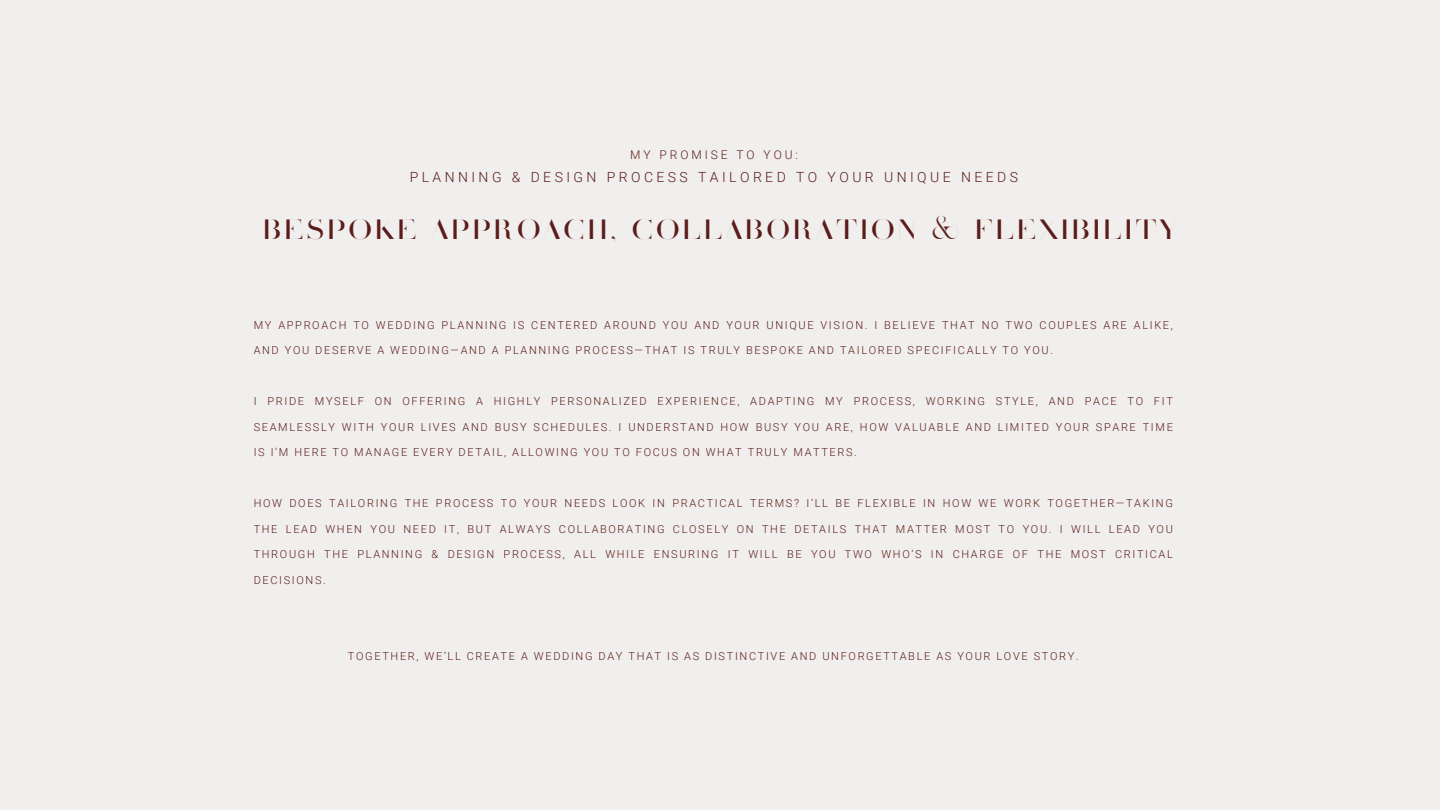
<style>
.page{position:relative;width:1440px;height:810px;background:#f1efed}
.page>*{position:absolute;margin:0;border:0;box-sizing:border-box;transform-origin:0 0}
.t1{font:28px "Sage";letter-spacing:.11em;color:#5b1c1b}
.t2{font:300 14px "Roboto";letter-spacing:.245em;color:#5b1c1b}
.t3{font:300 12px "Roboto";letter-spacing:.245em;color:#5b1c1b}
.t4{font:300 11px "Roboto";letter-spacing:.15em;color:#5b1c1b}
</style>
<div class="page">
<p class="t3" style="left:630px;top:147px;width:169px">MY PROMISE TO YOU:</p>
<p class="t2" style="left:410px;top:169px;width:610px">PLANNING &amp; DESIGN PROCESS TAILORED TO YOUR UNIQUE NEEDS</p>
<h2 class="t1" style="left:263px;top:216px;width:915px">BESPOKE APPROACH, COLLABORATION &amp; FLEXIBILITY</h2>
<p class="t4" style="left:254px;top:318px;width:921px">MY APPROACH TO WEDDING PLANNING IS CENTERED AROUND YOU AND YOUR UNIQUE VISION. I BELIEVE THAT NO TWO COUPLES ARE ALIKE,</p>
<p class="t4" style="left:254px;top:344px;width:801px">AND YOU DESERVE A WEDDING—AND A PLANNING PROCESS—THAT IS TRULY BESPOKE AND TAILORED SPECIFICALLY TO YOU.</p>
<p class="t4" style="left:254px;top:395px;width:921px">I PRIDE MYSELF ON OFFERING A HIGHLY PERSONALIZED EXPERIENCE, ADAPTING MY PROCESS, WORKING STYLE, AND PACE TO FIT</p>
<p class="t4" style="left:254px;top:420px;width:921px">SEAMLESSLY WITH YOUR LIVES AND BUSY SCHEDULES. I UNDERSTAND HOW BUSY YOU ARE, HOW VALUABLE AND LIMITED YOUR SPARE TIME</p>
<p class="t4" style="left:254px;top:446px;width:605px">IS I’M HERE TO MANAGE EVERY DETAIL, ALLOWING YOU TO FOCUS ON WHAT TRULY MATTERS.</p>
<p class="t4" style="left:254px;top:497px;width:921px">HOW DOES TAILORING THE PROCESS TO YOUR NEEDS LOOK IN PRACTICAL TERMS? I’LL BE FLEXIBLE IN HOW WE WORK TOGETHER—TAKING</p>
<p class="t4" style="left:254px;top:522px;width:921px">THE LEAD WHEN YOU NEED IT, BUT ALWAYS COLLABORATING CLOSELY ON THE DETAILS THAT MATTER MOST TO YOU. I WILL LEAD YOU</p>
<p class="t4" style="left:254px;top:548px;width:921px">THROUGH THE PLANNING &amp; DESIGN PROCESS, ALL WHILE ENSURING IT WILL BE YOU TWO WHO’S IN CHARGE OF THE MOST CRITICAL</p>
<p class="t4" style="left:254px;top:573px;width:74px">DECISIONS.</p>
<p class="t4" style="left:348px;top:650px;width:732px">TOGETHER, WE’LL CREATE A WEDDING DAY THAT IS AS DISTINCTIVE AND UNFORGETTABLE AS YOUR LOVE STORY.</p>
</div>
